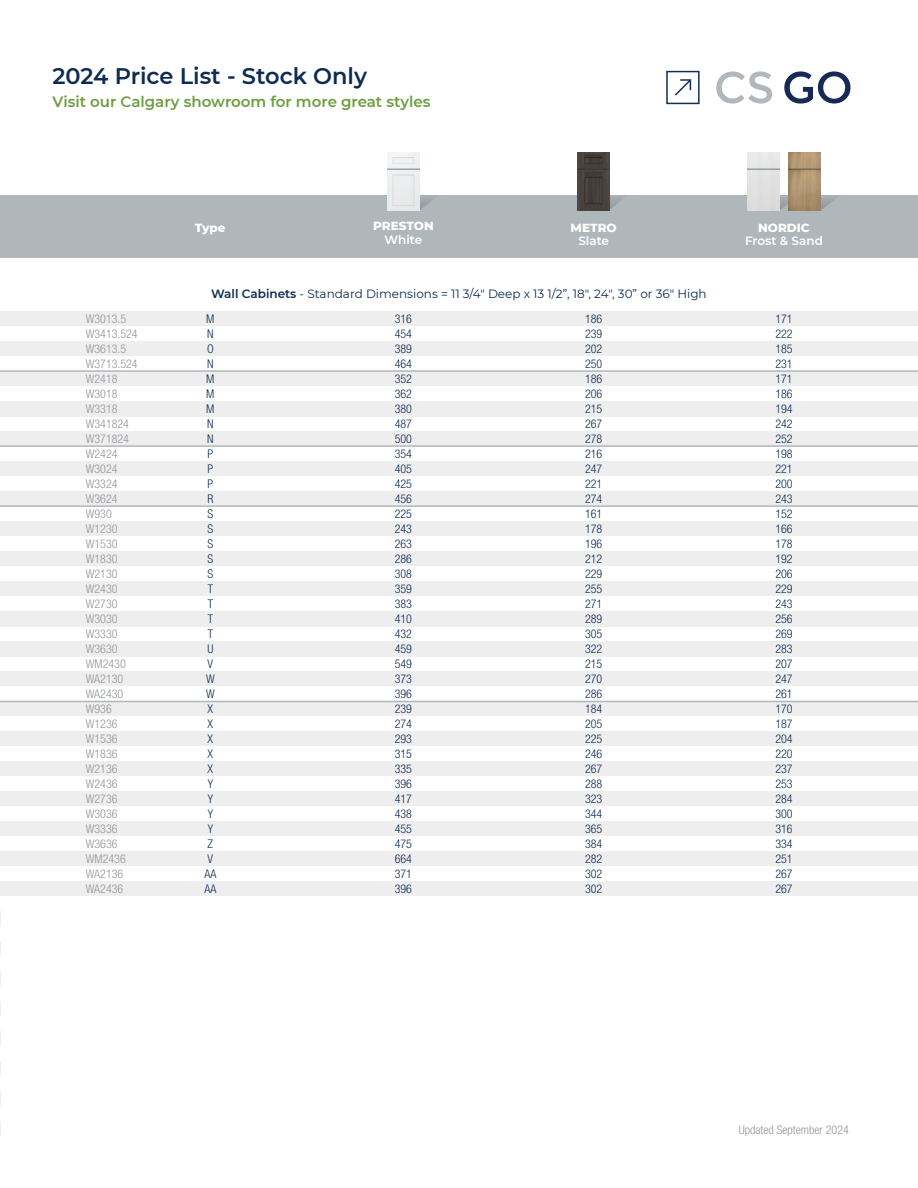
<style>
.page{position:relative;width:918px;height:1188px;background:#fff}
.page>*{position:absolute;margin:0;border:0;box-sizing:border-box;transform-origin:0 0}
.t1{font:600 22.5px "Montserrat";color:#0e2b51}
.t2{font:600 15px "Montserrat";color:#6c9e40}
.t3{font:300 condensed 12px/15px "Helvetica Neue LT Std";color:#0e2b51;text-align:justify}
.t4{font:300 condensed 12px/15px "Helvetica Neue LT Std";color:#939598}
.t5{font:12px "Montserrat";color:#0e2b51}
.t6{font:800 12px "Montserrat";color:#fff}
.t7{font:600 12px "Montserrat";color:#fff}
.s1{font-weight:600}
</style>
<div class="page">
<div style="left:0;top:311px;width:918px;height:15px;background:#eeeeef"></div>
<div style="left:0;top:341px;width:918px;height:15px;background:#eeeeef"></div>
<div style="left:0;top:371px;width:918px;height:15px;background:#eeeeef"></div>
<div style="left:0;top:401px;width:918px;height:15px;background:#eeeeef"></div>
<div style="left:0;top:431px;width:918px;height:15px;background:#eeeeef"></div>
<div style="left:0;top:461px;width:918px;height:15px;background:#eeeeef"></div>
<div style="left:0;top:491px;width:918px;height:15px;background:#eeeeef"></div>
<div style="left:0;top:521px;width:918px;height:15px;background:#eeeeef"></div>
<div style="left:0;top:551px;width:918px;height:15px;background:#eeeeef"></div>
<div style="left:0;top:581px;width:918px;height:15px;background:#eeeeef"></div>
<div style="left:0;top:611px;width:918px;height:15px;background:#eeeeef"></div>
<div style="left:0;top:641px;width:918px;height:15px;background:#eeeeef"></div>
<div style="left:0;top:671px;width:918px;height:15px;background:#eeeeef"></div>
<div style="left:0;top:701px;width:918px;height:15px;background:#eeeeef"></div>
<div style="left:0;top:731px;width:918px;height:15px;background:#eeeeef"></div>
<div style="left:0;top:761px;width:918px;height:15px;background:#eeeeef"></div>
<div style="left:0;top:791px;width:918px;height:15px;background:#eeeeef"></div>
<div style="left:0;top:821px;width:918px;height:15px;background:#eeeeef"></div>
<div style="left:0;top:851px;width:918px;height:15px;background:#eeeeef"></div>
<div style="left:0;top:881px;width:918px;height:15px;background:#eeeeef"></div>
<div style="left:0;top:195px;width:918px;height:63px;background:#afb7bb"></div>
<svg style="left:420px;top:198px;width:14px;height:12px"></svg>
<img style="left:387px;top:153px;width:33px;height:57px">
<div style="left:666px;top:71px;width:34px;height:33px;border:1px solid #172a53"></div>
<svg style="left:675px;top:79px;width:17px;height:17px"></svg>
<svg style="left:716px;top:71px;width:56px;height:33px"></svg>
<svg style="left:784px;top:71px;width:67px;height:33px"></svg>
<hr style="left:0;top:370px;width:918px;height:2px;background:#afb7bb">
<hr style="left:0;top:445px;width:918px;height:2px;background:#afb7bb">
<hr style="left:0;top:505px;width:918px;height:2px;background:#afb7bb">
<hr style="left:0;top:701px;width:918px;height:1px;background:#afb7bb">
<svg style="left:577px;top:195px;width:46px;height:15px"></svg>
<img style="left:578px;top:153px;width:32px;height:57px">
<svg style="left:780px;top:195px;width:56px;height:15px"></svg>
<img style="left:747px;top:153px;width:33px;height:57px">
<img style="left:789px;top:153px;width:32px;height:57px">
<h1 class="t1" style="left:53px;top:63px;width:316px">2024 Price List - Stock Only</h1>
<p class="t2" style="left:53px;top:93px;width:379px">Visit our Calgary showroom for more great styles</p>
<p class="t6" style="left:195px;top:220px;width:32px">Type</p>
<p class="t6" style="left:373px;top:218px;width:62px">PRESTON</p>
<p class="t7" style="left:385px;top:232px;width:39px">White</p>
<p class="t6" style="left:571px;top:220px;width:48px">METRO</p>
<p class="t7" style="left:578px;top:233px;width:32px">Slate</p>
<p class="t6" style="left:758px;top:220px;width:53px">NORDIC</p>
<p class="t7" style="left:745px;top:233px;width:79px">Frost &amp; Sand</p>
<p class="t5" style="left:211px;top:287px;width:497px"><span class="s1">Wall Cabinets</span> - Standard Dimensions = 11 3/4" Deep x 13 1/2”, 18", 24", 30” or 36" High</p>
<p class="t4" style="left:86px;top:311px;width:53px">W3013.5<br>W3413.524<br>W3613.5<br>W3713.524<br>W2418<br>W3018<br>W3318<br>W341824<br>W371824<br>W2424<br>W3024<br>W3324<br>W3624<br>W930<br>W1230<br>W1530<br>W1830<br>W2130<br>W2430<br>W2730<br>W3030<br>W3330<br>W3630<br>WM2430<br>WA2130<br>WA2430<br>W936<br>W1236<br>W1536<br>W1836<br>W2136<br>W2436<br>W2736<br>W3036<br>W3336<br>W3636<br>WM2436<br>WA2136<br>WA2436</p>
<p class="t3" style="left:395px;top:311px;width:19px">316<br>454<br>389<br>464<br>352<br>362<br>380<br>487<br>500<br>354<br>405<br>425<br>456<br>225<br>243<br>263<br>286<br>308<br>359<br>383<br>410<br>432<br>459<br>549<br>373<br>396<br>239<br>274<br>293<br>315<br>335<br>396<br>417<br>438<br>455<br>475<br>664<br>371<br>396</p>
<p class="t3" style="left:775px;top:311px;width:19px">171<br>222<br>185<br>231<br>171<br>186<br>194<br>242<br>252<br>198<br>221<br>200<br>243<br>152<br>166<br>178<br>192<br>206<br>229<br>243<br>256<br>269<br>283<br>207<br>247<br>261<br>170<br>187<br>204<br>220<br>237<br>253<br>284<br>300<br>316<br>334<br>251<br>267<br>267</p>
<p class="t3" style="left:204px;top:311px;width:13px;text-align:left">M<br>N<br>O<br>N<br>M<br>M<br>M<br>N<br>N<br>P<br>P<br>P<br>R<br>S<br>S<br>S<br>S<br>S<br>T<br>T<br>T<br>T<br>U<br>V<br>W<br>W<br>X<br>X<br>X<br>X<br>X<br>Y<br>Y<br>Y<br>Y<br>Z<br>V<br>AA<br>AA</p>
<p class="t3" style="left:585px;top:311px;width:19px">186<br>239<br>202<br>250<br>186<br>206<br>215<br>267<br>278<br>216<br>247<br>221<br>274<br>161<br>178<br>196<br>212<br>229<br>255<br>271<br>289<br>305<br>322<br>215<br>270<br>286<br>184<br>205<br>225<br>246<br>267<br>288<br>323<br>344<br>365<br>384<br>282<br>302<br>302</p>
<p class="t4" style="left:739px;top:1122px;width:112px">Updated September 2024</p>
</div>
